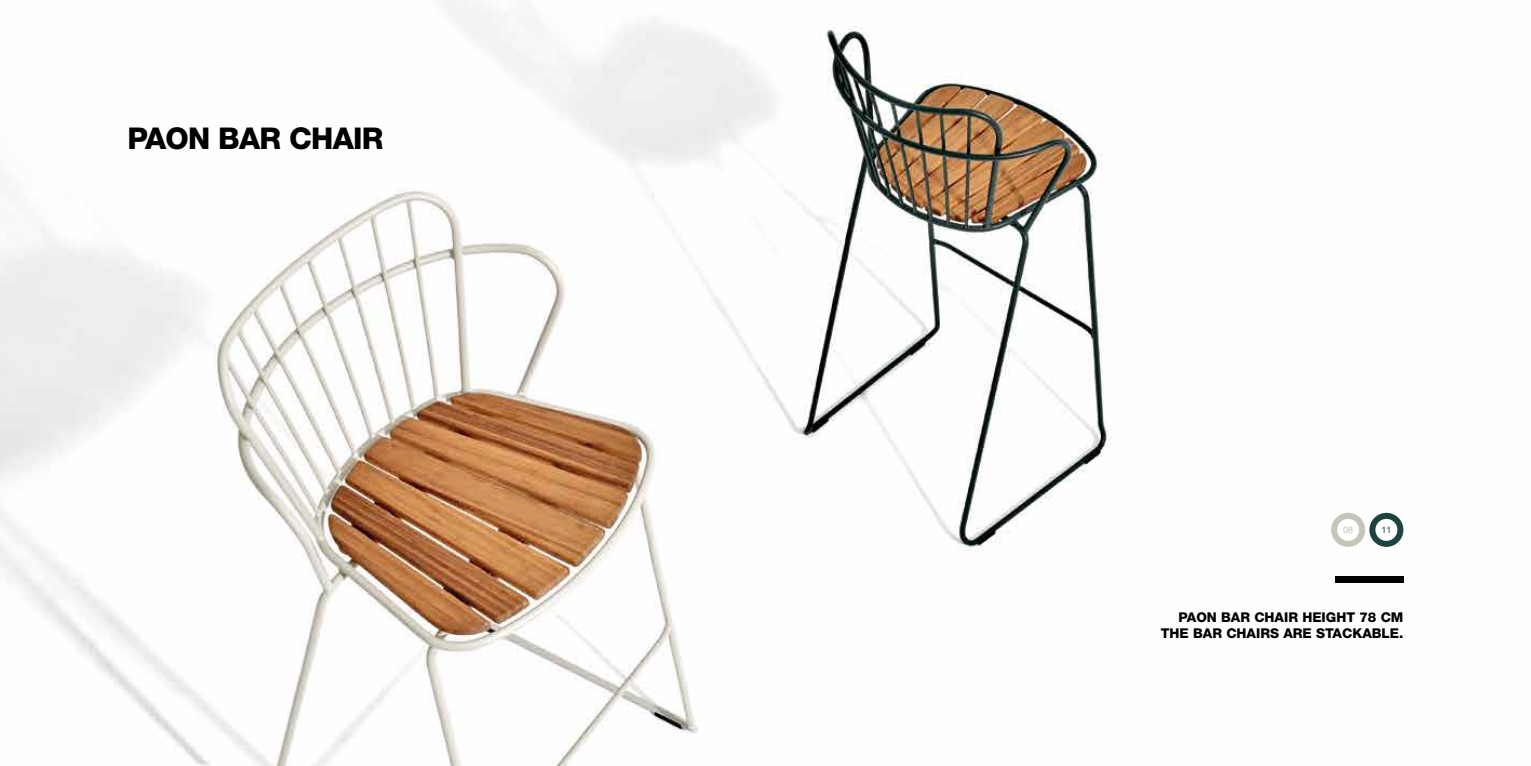
<style>
.page{position:relative;width:1531px;height:766px;background:#fff}
.page>*{position:absolute;margin:0;border:0;box-sizing:border-box;transform-origin:0 0}
.t1{font:800 30px "Helvetica Neue LT Pro";letter-spacing:-.025em;color:#000}
.t2{font:800 13.5px/16.2px "Helvetica Neue LT Pro";color:#000;text-align:right}
.t3{font:9px "Helvetica Neue LT Pro";color:#c6c5ba}
.t4{font:9px "Helvetica Neue LT Pro";color:#1d433e}
</style>
<div class="page">
<img style="left:0;top:0;width:1404px;height:765px">
<div style="left:1335px;top:576px;width:68px;height:6px;background:#000"></div>
<div style="left:1331px;top:512px;width:34px;height:34px;border:6px solid #c6c5ba;border-radius:50%"></div>
<div style="left:1369px;top:512px;width:34px;height:34px;border:6px solid #1d433e;border-radius:50%"></div>
<h1 class="t1" style="left:128px;top:120px;width:257px">PAON BAR CHAIR</h1>
<p class="t3" style="left:1343px;top:524px;width:12px">08</p>
<p class="t4" style="left:1381px;top:524px;width:12px">11</p>
<p class="t2" style="left:1161px;top:609px;width:244px">PAON BAR CHAIR HEIGHT 78 CM<br>THE BAR CHAIRS ARE STACKABLE.</p>
</div>
